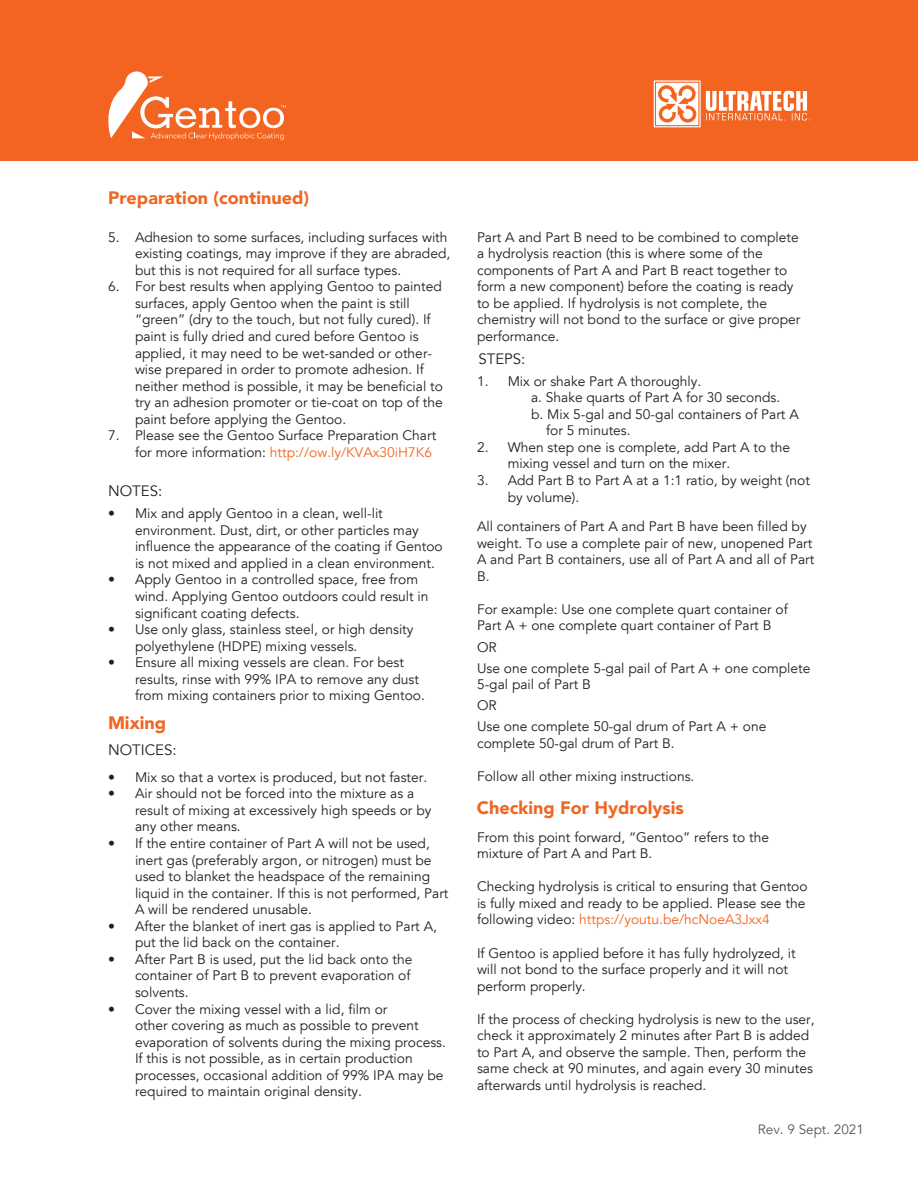
<style>
.page{position:relative;width:918px;height:1188px;background:#fff}
.page>*{position:absolute;margin:0;border:0;box-sizing:border-box;transform-origin:0 0}
.t1{font:900 18px "Avenir";color:#f06622}
.t2{font:15px "Avenir";color:#231f20}
.t3{font:13.8px/16.5px "Avenir";color:#231f20}
.t4{font:13.8px "Avenir";color:#f36421}
.t5{font:13.5px "Avenir";color:#57585a}
.s1{color:#f36421}
.s2{color:#231f20}
</style>
<div class="page">
<div style="left:0;top:0;width:918px;height:160px;background:#f36421"></div>
<svg style="left:108px;top:71px;width:178px;height:69px"></svg>
<svg style="left:654px;top:80px;width:156px;height:47px"></svg>
<p class="t1" style="left:108px;top:190px;width:203px">Preparation (continued)</p>
<p class="t3" style="left:135px;top:230px;width:317px;text-indent:-27px">5. Adhesion to some surfaces, including surfaces with existing coatings, may improve if they are abraded, but this is not required for all surface types.</p>
<p class="t3" style="left:135px;top:280px;width:309px;text-indent:-27px">6. For best results when applying Gentoo to painted surfaces, apply Gentoo when the paint is still “green” (dry to the touch, but not fully cured). If paint is fully dried and cured before Gentoo is applied, it may need to be wet-sanded or other&shy;wise prepared in order to promote adhesion. If neither method is possible, it may be beneficial to try an adhesion promoter or tie-coat on top of the paint before applying the Gentoo.</p>
<p class="t3" style="left:108px;top:429px;width:330px;text-align:right">7. Please see the Gentoo Surface Preparation Chart for more information: <span class="s1">http://ow.ly/KVAx30iH7K6</span></p>
<p class="t2" style="left:108px;top:484px;width:56px">NOTES:</p>
<p class="t3" style="left:135px;top:507px;width:309px;text-indent:-27px">• Mix and apply Gentoo in a clean, well-lit environment. Dust, dirt, or other particles may influence the appearance of the coating if Gentoo is not mixed and applied in a clean environment.</p>
<p class="t3" style="left:135px;top:573px;width:295px;text-indent:-27px">• Apply Gentoo in a controlled space, free from wind. Applying Gentoo outdoors could result in significant coating defects.</p>
<p class="t3" style="left:135px;top:622px;width:280px;text-indent:-27px">• Use only glass, stainless steel, or high density polyethylene (HDPE) mixing vessels.</p>
<p class="t3" style="left:135px;top:656px;width:291px;text-indent:-27px">• Ensure all mixing vessels are clean. For best results, rinse with 99% IPA to remove any dust from mixing containers prior to mixing Gentoo.</p>
<p class="t2" style="left:108px;top:744px;width:70px">NOTICES:</p>
<p class="t1" style="left:108px;top:715px;width:60px">Mixing</p>
<p class="t3" style="left:108px;top:770px;width:321px">• Mix so that a vortex is produced, but not faster.</p>
<p class="t3" style="left:135px;top:787px;width:298px;text-indent:-27px">• Air should not be forced into the mixture as a result of mixing at excessively high speeds or by any other means.</p>
<p class="t3" style="left:135px;top:836px;width:315px;text-indent:-27px">• If the entire container of Part A will not be used, inert gas (preferably argon, or nitrogen) must be used to blanket the headspace of the remaining liquid in the container. If this is not performed, Part A will be rendered unusable.</p>
<p class="t3" style="left:135px;top:919px;width:303px;text-indent:-27px">• After the blanket of inert gas is applied to Part A, put the lid back on the container.</p>
<p class="t3" style="left:135px;top:952px;width:279px;text-indent:-27px">• After Part B is used, put the lid back onto the container of Part B to prevent evaporation of solvents.</p>
<p class="t3" style="left:135px;top:1002px;width:312px;text-indent:-27px">• Cover the mixing vessel with a lid, film or<br>other covering as much as possible to prevent evaporation of solvents during the mixing process.<br>If this is not possible, as in certain production processes, occasional addition of 99% IPA may be required to maintain original density.</p>
<p class="t3" style="left:477px;top:230px;width:325px">Part A and Part B need to be combined to complete a hydrolysis reaction (this is where some of the components of Part A and Part B react together to form a new component) before the coating is ready to be applied. If hydrolysis is not complete, the chemistry will not bond to the surface or give proper performance.</p>
<p class="t2" style="left:478px;top:352px;width:48px">STEPS:</p>
<p class="t3" style="left:477px;top:374px;width:226px">1. Mix or shake Part A thoroughly.</p>
<p class="t3" style="left:531px;top:390px;width:251px">a. Shake quarts of Part A for 30 seconds.</p>
<p class="t3" style="left:546px;top:407px;width:254px;text-indent:-15px">b. Mix 5-gal and 50-gal containers of Part A for 5 minutes.</p>
<p class="t3" style="left:508px;top:440px;width:284px;text-indent:-31px">2. When step one is complete, add Part A to the mixing vessel and turn on the mixer.</p>
<p class="t3" style="left:477px;top:473px;width:334px">3. Add Part B to Part A at a 1:1 ratio, by weight (not</p>
<p class="t3" style="left:508px;top:490px;width:73px">by volume).</p>
<p class="t3" style="left:477px;top:519px;width:339px">All containers of Part A and Part B have been filled by weight. To use a complete pair of new, unopened Part A and Part B containers, use all of Part A and all of Part B.</p>
<p class="t3" style="left:477px;top:602px;width:312px">For example: Use one complete quart container of<br>Part A + one complete quart container of Part B</p>
<p class="t3" style="left:477px;top:640px;width:21px">OR</p>
<p class="t3" style="left:477px;top:661px;width:335px">Use one complete 5-gal pail of Part A + one complete<br>5-gal pail of Part B</p>
<p class="t3" style="left:477px;top:698px;width:21px">OR</p>
<p class="t3" style="left:477px;top:720px;width:291px">Use one complete 50-gal drum of Part A + one complete 50-gal drum of Part B.</p>
<p class="t3" style="left:477px;top:769px;width:219px">Follow all other mixing instructions.</p>
<p class="t1" style="left:477px;top:800px;width:209px">Checking For Hydrolysis</p>
<p class="t3" style="left:477px;top:830px;width:294px">From this point forward, “Gentoo” refers to the</p>
<p class="t3" style="left:477px;top:846px;width:177px">mixture of Part A and Part B.</p>
<p class="t3" style="left:477px;top:880px;width:332px">Checking hydrolysis is critical to ensuring that Gentoo</p>
<p class="t3" style="left:477px;top:896px;width:330px">is fully mixed and ready to be applied. Please see the</p>
<p class="t4" style="left:477px;top:913px;width:294px"><span class="s2">following video:</span> https://youtu.be/hcNoeA3Jxx4</p>
<p class="t3" style="left:477px;top:946px;width:320px">If Gentoo is applied before it has fully hydrolyzed, it will not bond to the surface properly and it will not perform properly.</p>
<p class="t3" style="left:477px;top:1012px;width:339px">If the process of checking hydrolysis is new to the user, check it approximately 2 minutes after Part B is added to Part A, and observe the sample. Then, perform the same check at 90 minutes, and again every 30 minutes afterwards until hydrolysis is reached.</p>
<p class="t5" style="left:758px;top:1124px;width:108px">Rev. 9 Sept. 2021</p>
</div>
